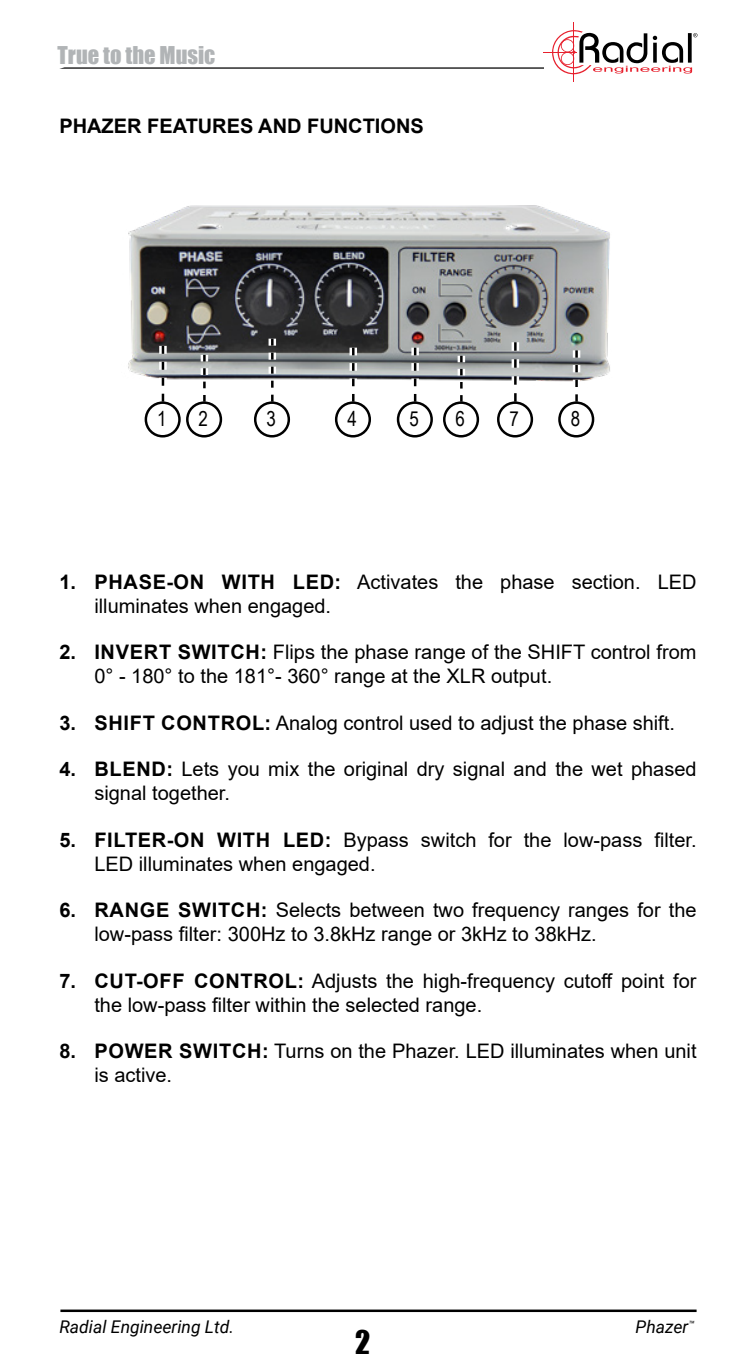
<style>
.page{position:relative;width:756px;height:1369px;background:#fff}
.page>*{position:absolute;margin:0;border:0;box-sizing:border-box;transform-origin:0 0}
.t1{font:30px "Impact";color:#000}
.t2{font:22.5px "Impact";color:#b1b4b6}
.t3{font:20.75px "Arial Narrow";color:#000}
.t4{font:20px/24px "Arial";color:#000}
.t5{font:700 20px "Arial";color:#000}
.t6{font:italic 17.5px "Roboto";color:#000}
.s1{font-weight:700}
</style>
<div class="page">
<img style="left:128px;top:205px;width:482px;height:177px">
<hr style="left:574px;top:23px;width:1px;height:59px;background:#e7202d">
<svg style="left:59px;top:30px;width:639px;height:45px"></svg>
<hr style="left:60px;top:1309px;width:637px;height:2px;background:#000">
<svg style="left:159px;top:346px;width:8px;height:55px"></svg>
<svg style="left:201px;top:355px;width:7px;height:46px"></svg>
<svg style="left:269px;top:338px;width:7px;height:63px"></svg>
<svg style="left:350px;top:347px;width:7px;height:54px"></svg>
<svg style="left:411px;top:347px;width:8px;height:54px"></svg>
<svg style="left:458px;top:356px;width:7px;height:45px"></svg>
<svg style="left:512px;top:342px;width:7px;height:59px"></svg>
<svg style="left:573px;top:350px;width:7px;height:51px"></svg>
<div style="left:145px;top:401px;width:36px;height:36px;border:2px solid #000;border-radius:50%"></div>
<div style="left:186px;top:401px;width:36px;height:36px;border:2px solid #000;border-radius:50%"></div>
<div style="left:254px;top:401px;width:36px;height:36px;border:2px solid #000;border-radius:50%"></div>
<div style="left:335px;top:401px;width:36px;height:36px;border:2px solid #000;border-radius:50%"></div>
<div style="left:397px;top:401px;width:36px;height:36px;border:2px solid #000;border-radius:50%"></div>
<div style="left:443px;top:401px;width:36px;height:36px;border:2px solid #000;border-radius:50%"></div>
<div style="left:497px;top:401px;width:36px;height:36px;border:2px solid #000;border-radius:50%"></div>
<div style="left:558px;top:401px;width:36px;height:36px;border:2px solid #000;border-radius:50%"></div>
<p class="t2" style="left:58px;top:38px;width:159px">True to the Music</p>
<p class="t5" style="left:59px;top:112px;width:366px">PHAZER FEATURES AND FUNCTIONS</p>
<p class="t3" style="left:157px;top:404px;width:11px">1</p>
<p class="t3" style="left:199px;top:404px;width:11px">2</p>
<p class="t3" style="left:267px;top:404px;width:11px">3</p>
<p class="t3" style="left:347px;top:404px;width:11px">4</p>
<p class="t3" style="left:409px;top:404px;width:11px">5</p>
<p class="t3" style="left:456px;top:404px;width:11px">6</p>
<p class="t3" style="left:510px;top:404px;width:11px">7</p>
<p class="t3" style="left:571px;top:404px;width:11px">8</p>
<p class="t4" style="left:94px;top:569px;width:604px;text-indent:-35px"><span class="s1">1. PHASE-ON WITH LED:</span> Activates the phase section. LED illuminates when engaged.</p>
<p class="t4" style="left:94px;top:640px;width:604px;text-indent:-35px"><span class="s1">2. INVERT SWITCH:</span> Flips the phase range of the SHIFT control from<br>0° - 180° to the 181°- 360° range at the XLR output.</p>
<p class="t4" style="left:59px;top:710px;width:617px"><span class="s1">3. SHIFT CONTROL:</span> Analog control used to adjust the phase shift.</p>
<p class="t4" style="left:94px;top:757px;width:604px;text-indent:-35px"><span class="s1">4. BLEND:</span> Lets you mix the original dry signal and the wet phased signal together.</p>
<p class="t4" style="left:94px;top:827px;width:604px;text-indent:-35px"><span class="s1">5. FILTER-ON WITH LED:</span> Bypass switch for the low-pass filter.<br>LED illuminates when engaged.</p>
<p class="t4" style="left:94px;top:898px;width:604px;text-indent:-35px"><span class="s1">6. RANGE SWITCH:</span> Selects between two frequency ranges for the low-pass filter: 300Hz to 3.8kHz range or 3kHz to 38kHz.</p>
<p class="t4" style="left:94px;top:968px;width:604px;text-indent:-35px"><span class="s1">7. CUT-OFF CONTROL:</span> Adjusts the high-frequency cutoff point for the low-pass filter within the selected range.</p>
<p class="t4" style="left:94px;top:1039px;width:604px;text-indent:-35px"><span class="s1">8. POWER SWITCH:</span> Turns on the Phazer. LED illuminates when unit is active.</p>
<p class="t6" style="left:59px;top:1313px;width:176px">Radial Engineering Ltd.</p>
<p class="t6" style="left:636px;top:1314px;width:60px">Phazer<sup>™</sup></p>
<h1 class="t1" style="left:355px;top:1318px;width:17px">2</h1>
</div>
